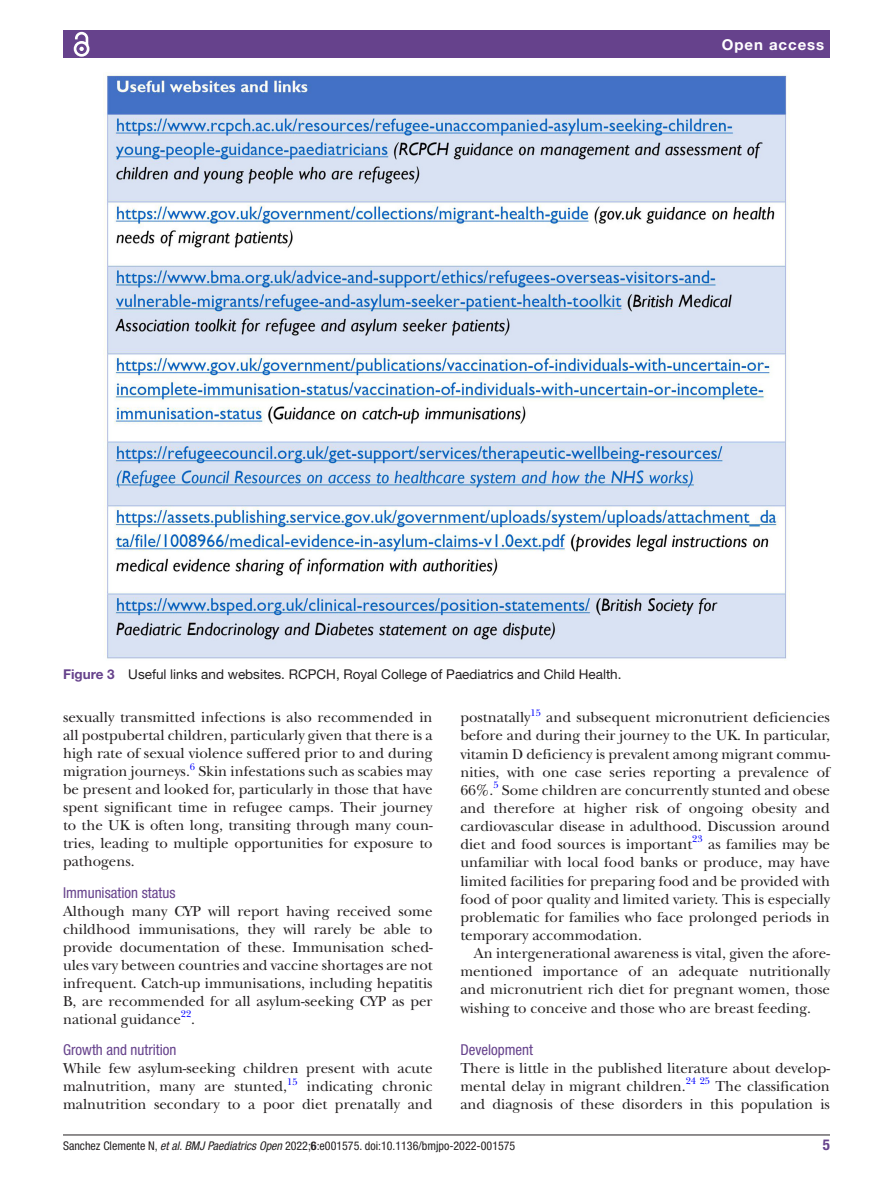
<style>
.page{position:relative;width:893px;height:1191px;background:#fff}
.page>*{position:absolute;margin:0;border:0;box-sizing:border-box;transform-origin:0 0}
.t1{font:15px/18.1px "New Baskerville";color:#231f20;text-align:justify}
.t2{font:condensed 15px "Helvetica Neue LT Std";color:#66428c}
.t3{font:700 15px "Helvetica Neue LT Std";letter-spacing:.065em;color:#fff}
.t4{font:700 condensed 15px "Helvetica Neue LT Std";color:#66428c}
.t5{font:13.5px "Helvetica Neue LT Std";color:#231f20}
.t6{font:condensed 12px "Helvetica Neue LT Std";color:#231f20}
.t7{font:9.9px "New Baskerville";color:#00f}
.s1{font-weight:700;color:#66428c}
.s2{font-style:italic}
.s3{font-weight:700}
</style>
<div class="page">
<hr style="left:63px;top:1134px;width:767px;height:1px;background:#231f20">
<div style="left:63px;top:31px;width:767px;height:27px;background:#66428c"></div>
<svg style="left:73px;top:31px;width:17px;height:26px"></svg>
<img style="left:104px;top:74px;width:684px;height:585px">
<p class="t3" style="left:722px;top:35px;width:104px">Open access</p>
<p class="t5" style="left:63px;top:665px;width:560px"><span class="s1">Figure 3</span> Useful links and websites. RCPCH, Royal College of Paediatrics and Child Health.</p>
<p class="t1" style="left:63px;top:708px;width:371px">sexually transmitted infections is also recommended in all postpubertal children, particularly given that there is a high rate of sexual violence suffered prior to and during migration journeys.</p>
<p class="t7" style="left:190px;top:760px;width:7px">6</p>
<p class="t1" style="left:63px;top:762px;width:371px;text-indent:135px">Skin infestations such as scabies may be present and looked for, particularly in those that have spent significant time in refugee camps. Their journey to the UK is often long, transiting through many coun&shy;tries, leading to multiple opportunities for exposure to pathogens.</p>
<p class="t2" style="left:63px;top:884px;width:114px">Immunisation status</p>
<p class="t1" style="left:63px;top:902px;width:371px">Although many CYP will report having received some childhood immunisations, they will rarely be able to provide documentation of these. Immunisation sched&shy;ules vary between countries and vaccine shortages are not infrequent. Catch-up immunisations, including hepatitis B, are recommended for all asylum-seeking CYP as per national guidance</p>
<p class="t7" style="left:181px;top:1008px;width:12px">22</p>
<p class="t1" style="left:191px;top:1010px;width:5px">.</p>
<p class="t2" style="left:63px;top:1041px;width:115px">Growth and nutrition</p>
<p class="t1" style="left:63px;top:1059px;width:371px">While few asylum-seeking children present with acute malnutrition, many are stunted,</p>
<p class="t7" style="left:287px;top:1075px;width:12px">15</p>
<p class="t1" style="left:63px;top:1077px;width:371px;text-align:right">indicating chronic<br>malnutrition secondary to a poor diet prenatally and</p>
<p class="t1" style="left:460px;top:708px;width:72px">postnatally</p>
<p class="t7" style="left:531px;top:706px;width:12px">15</p>
<p class="t1" style="left:460px;top:708px;width:371px;text-indent:86px">and subsequent micronutrient deficiencies before and during their journey to the UK. In particular, vitamin D deficiency is prevalent among migrant commu&shy;nities, with one case series reporting a prevalence of 66%.</p>
<p class="t7" style="left:493px;top:779px;width:7px">5</p>
<p class="t1" style="left:460px;top:781px;width:371px;text-indent:42px">Some children are concurrently stunted and obese and therefore at higher risk of ongoing obesity and cardiovascular disease in adulthood. Discussion around diet and food sources is important<sup>23</sup> as families may be unfamiliar with local food banks or produce, may have limited facilities for preparing food and be provided with food of poor quality and limited variety. This is especially problematic for families who face prolonged periods in temporary accommodation.</p>
<p class="t1" style="left:460px;top:944px;width:371px;text-indent:14px">An intergenerational awareness is vital, given the afore&shy;mentioned importance of an adequate nutritionally and micronutrient rich diet for pregnant women, those wishing to conceive and those who are breast feeding.</p>
<p class="t2" style="left:460px;top:1040px;width:74px">Development</p>
<p class="t1" style="left:460px;top:1059px;width:371px">There is little in the published literature about develop&shy;mental delay in migrant children.</p>
<p class="t7" style="left:686px;top:1075px;width:26px">24 25</p>
<p class="t1" style="left:460px;top:1077px;width:371px;text-align:right">The classification<br>and diagnosis of these disorders in this population is</p>
<p class="t6" style="left:63px;top:1138px;width:454px">Sanchez Clemente N, <span class="s2">et al</span>. <span class="s2">BMJ Paediatrics Open</span> 2022;<span class="s3">6</span>:e001575. doi:10.1136/bmjpo-2022-001575</p>
<p class="t4" style="left:823px;top:1135px;width:9px">5</p>
</div>
